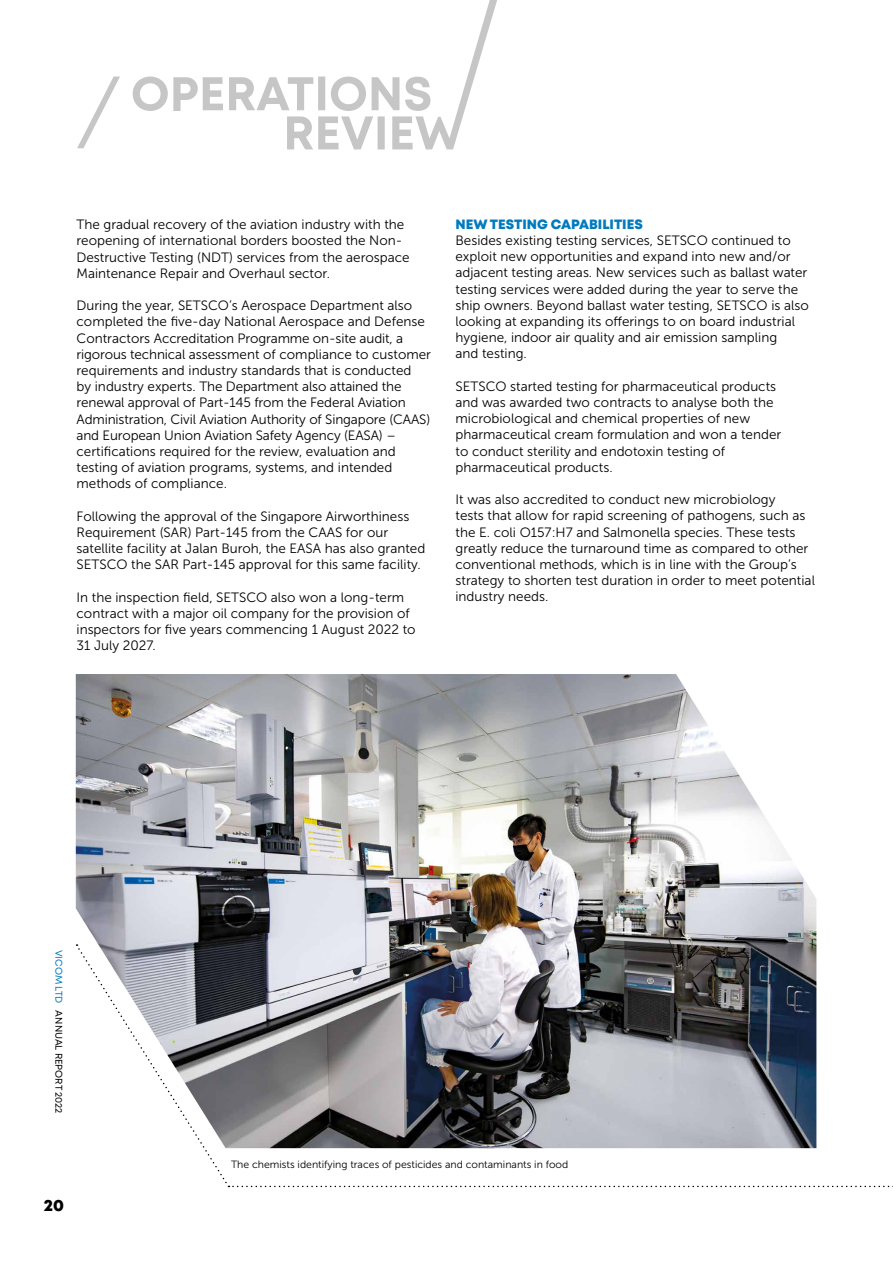
<style>
.page{position:relative;width:893px;height:1263px;background:#fff}
.page>*{position:absolute;margin:0;border:0;box-sizing:border-box;transform-origin:0 0}
.t1{font:800 16.5px "Mont";color:#000}
.t2{font:13.5px/16.2px "Museo Sans 300";color:#000}
.t3{font:800 13.5px "Mont";color:#007bbe}
.t4{font:10.5px "Museo Sans 300";color:#000}
.t5{font:9.75px "Mont";color:#000}
.t6{font:9.75px "Mont";color:#007bbe}
</style>
<div class="page">
<svg style="left:77px;top:77px;width:43px;height:71px"></svg>
<img style="left:76px;top:674px;width:740px;height:272px">
<svg style="left:77px;top:944px;width:816px;height:243px"></svg>
<svg style="left:133px;top:0;width:364px;height:149px"></svg>
<p class="t2" style="left:77px;top:216px;width:335px">The gradual recovery of the aviation industry with the reopening of international borders boosted the Non-Destructive Testing (NDT) services from the aerospace Maintenance Repair and Overhaul sector.</p>
<p class="t2" style="left:77px;top:297px;width:356px">During the year, SETSCO’s Aerospace Department also completed the five-day National Aerospace and Defense Contractors Accreditation Programme on-site audit, a rigorous technical assessment of compliance to customer requirements and industry standards that is conducted<br>by industry experts. The Department also attained the renewal approval of Part-145 from the Federal Aviation Administration, Civil Aviation Authority of Singapore (CAAS) and European Union Aviation Safety Agency (EASA) – certifications required for the review, evaluation and testing of aviation programs, systems, and intended methods of compliance.</p>
<p class="t2" style="left:77px;top:508px;width:350px">Following the approval of the Singapore Airworthiness Requirement (SAR) Part-145 from the CAAS for our satellite facility at Jalan Buroh, the EASA has also granted SETSCO the SAR Part-145 approval for this same facility.</p>
<p class="t2" style="left:77px;top:589px;width:341px">In the inspection field, SETSCO also won a long-term contract with a major oil company for the provision of inspectors for five years commencing 1 August 2022 to 31 July 2027.</p>
<p class="t3" style="left:455px;top:215px;width:189px">NEW TESTING CAPABILITIES</p>
<p class="t2" style="left:455px;top:232px;width:355px">Besides existing testing services, SETSCO continued to exploit new opportunities and expand into new and/or adjacent testing areas. New services such as ballast water testing services were added during the year to serve the ship owners. Beyond ballast water testing, SETSCO is also looking at expanding its offerings to on board industrial hygiene, indoor air quality and air emission sampling<br>and testing.</p>
<p class="t2" style="left:455px;top:378px;width:327px">SETSCO started testing for pharmaceutical products and was awarded two contracts to analyse both the microbiological and chemical properties of new pharmaceutical cream formulation and won a tender to conduct sterility and endotoxin testing of pharmaceutical products.</p>
<p class="t2" style="left:455px;top:492px;width:361px">It was also accredited to conduct new microbiology<br>tests that allow for rapid screening of pathogens, such as the E. coli O157:H7 and Salmonella species. These tests greatly reduce the turnaround time as compared to other conventional methods, which is in line with the Group’s strategy to shorten test duration in order to meet potential industry needs.</p>
<p class="t6" style="left:65px;top:949px;width:55px;rotate:90deg">VICOM LTD</p>
<p class="t5" style="left:65px;top:1010px;width:105px;rotate:90deg">ANNUAL REPORT 2022</p>
<p class="t1" style="left:44px;top:1194px;width:22px">20</p>
<p class="t4" style="left:231px;top:1158px;width:339px">The chemists identifying traces of pesticides and contaminants in food</p>
</div>
